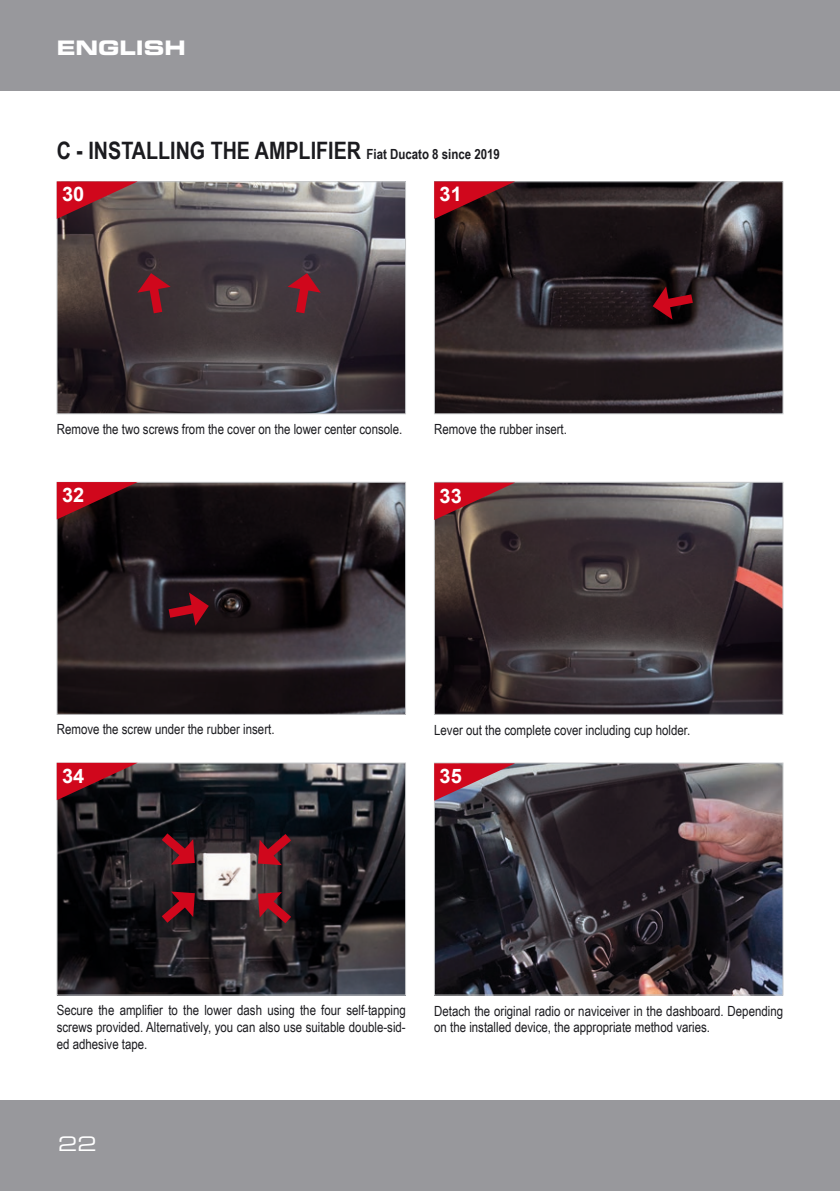
<style>
.page{position:relative;width:840px;height:1191px;background:#fff}
.page>*{position:absolute;margin:0;border:0;box-sizing:border-box;transform-origin:0 0}
.t1{font:700 24px "Arial Narrow";color:#1b1b1f}
.t2{font:700 20px "Arial";color:#fff}
.t3{font:20px "Eurostile Bold Extended Two";color:#fff}
.t4{font:20px "Eurostile Extended Two";color:#fff}
.t5{font:14px/16.8px "Arial Narrow";color:#1b1b1f;text-align:justify}
.s1{font-size:14px}
</style>
<div class="page">
<div style="left:0;top:1100px;width:839px;height:91px;background:#98989c"></div>
<div style="left:0;top:0;width:839px;height:91px;background:#98989c"></div>
<img style="left:59px;top:484px;width:344px;height:228px">
<img style="left:59px;top:765px;width:344px;height:228px">
<img style="left:59px;top:183px;width:344px;height:229px">
<div style="left:57px;top:181px;width:348px;height:233px;border:1px solid #c4c6c8"></div>
<img style="left:436px;top:484px;width:344px;height:228px">
<div style="left:434px;top:482px;width:348px;height:232px;border:1px solid #c4c6c8"></div>
<img style="left:436px;top:765px;width:344px;height:228px">
<div style="left:434px;top:763px;width:348px;height:232px;border:1px solid #c4c6c8"></div>
<img style="left:436px;top:183px;width:344px;height:229px">
<div style="left:434px;top:181px;width:348px;height:233px;border:1px solid #c4c6c8"></div>
<svg style="left:434px;top:181px;width:81px;height:38px;background:#7b121b"></svg>
<svg style="left:434px;top:482px;width:81px;height:38px;background:#982f37"></svg>
<svg style="left:434px;top:763px;width:81px;height:38px;background:#a04153"></svg>
<svg style="left:57px;top:181px;width:81px;height:38px;background:#983038"></svg>
<svg style="left:57px;top:482px;width:81px;height:37px;background:#720a15"></svg>
<svg style="left:57px;top:763px;width:81px;height:37px;background:#74101c"></svg>
<svg style="left:287px;top:273px;width:33px;height:40px"></svg>
<svg style="left:137px;top:273px;width:33px;height:40px"></svg>
<svg style="left:652px;top:286px;width:40px;height:33px"></svg>
<svg style="left:168px;top:592px;width:41px;height:33px"></svg>
<svg style="left:162px;top:833px;width:33px;height:31px"></svg>
<svg style="left:258px;top:834px;width:33px;height:31px"></svg>
<svg style="left:162px;top:891px;width:33px;height:31px"></svg>
<svg style="left:258px;top:892px;width:33px;height:31px"></svg>
<h2 class="t3" style="left:57px;top:33px;width:130px">ENGLISH</h2>
<h1 class="t1" style="left:57px;top:133px;width:444px">C - INSTALLING THE AMPLIFIER <span class="s1">Fiat Ducato 8 since 2019</span></h1>
<h2 class="t2" style="left:62px;top:181px;width:24px">30</h2>
<h2 class="t2" style="left:439px;top:181px;width:24px">31</h2>
<p class="t5" style="left:57px;top:420px;width:347px">Remove the two screws from the cover on the lower center console.</p>
<h2 class="t2" style="left:62px;top:482px;width:24px">32</h2>
<p class="t5" style="left:434px;top:420px;width:134px">Remove the rubber insert.</p>
<h2 class="t2" style="left:439px;top:482px;width:24px">33</h2>
<p class="t5" style="left:57px;top:720px;width:219px">Remove the screw under the rubber insert.</p>
<h2 class="t2" style="left:62px;top:762px;width:24px">34</h2>
<p class="t5" style="left:434px;top:721px;width:257px">Lever out the complete cover including cup holder.</p>
<h2 class="t2" style="left:439px;top:763px;width:24px">35</h2>
<p class="t5" style="left:57px;top:1001px;width:350px">Secure the amplifier to the lower dash using the four self-tapping screws provided. Alternatively, you can also use suitable double-sid&shy;ed adhesive tape.</p>
<p class="t5" style="left:434px;top:1001px;width:350px">Detach the original radio or naviceiver in the dashboard. Depending on the installed device, the appropriate method varies.</p>
<h2 class="t4" style="left:58px;top:1130px;width:40px">22</h2>
</div>
